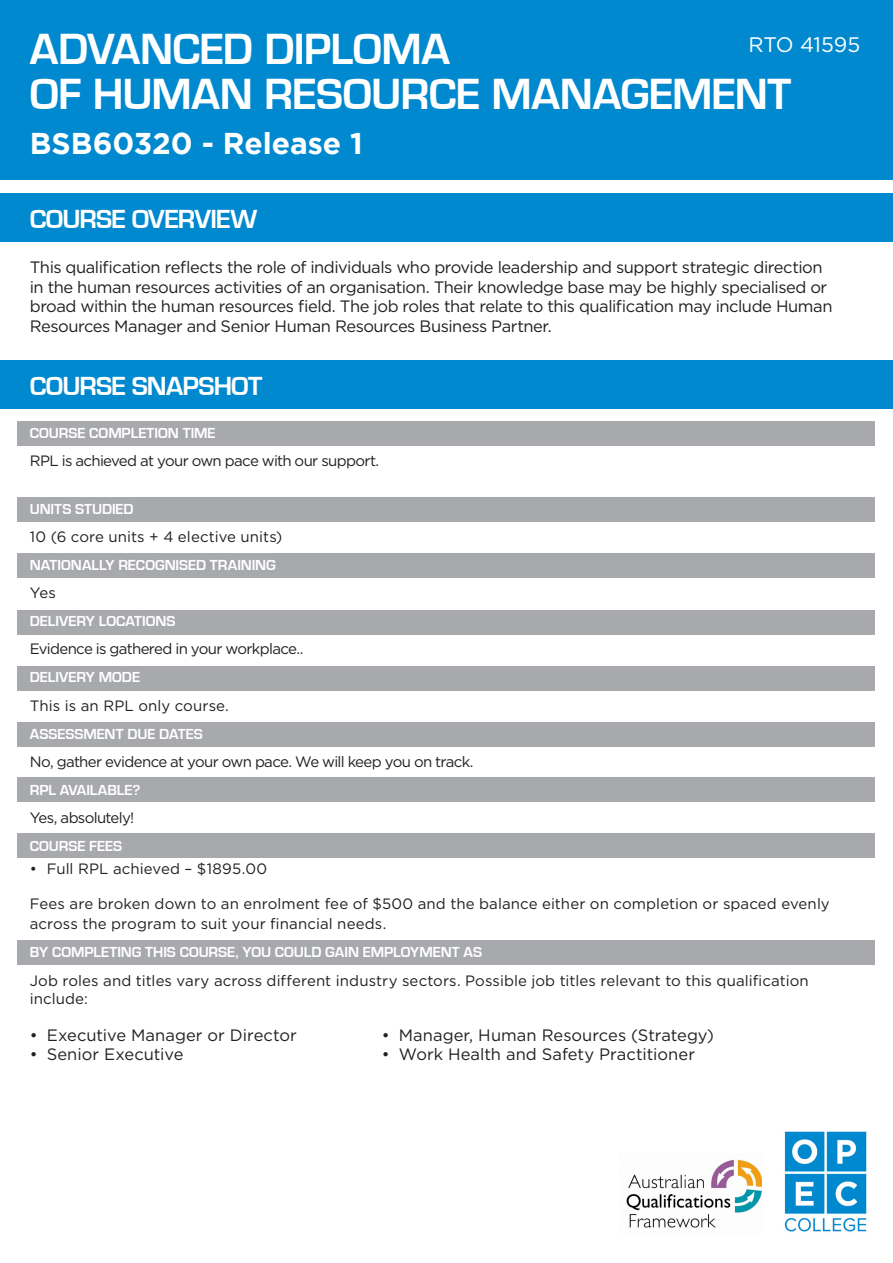
<style>
.page{position:relative;width:893px;height:1263px;background:#fff}
.page>*{position:absolute;margin:0;border:0;box-sizing:border-box;transform-origin:0 0}
.t1{font:700 45px "Eurostile";letter-spacing:-.015em;color:#fff}
.t2{font:700 30px "Gotham";letter-spacing:-.005em;color:#fff}
.t3{font:700 27px "Eurostile";letter-spacing:-.03em;color:#fff}
.t4{font:21px "Gotham";letter-spacing:-.01em;color:#fff}
.t5{font:16.5px/19.8px "Gotham";letter-spacing:-.025em;color:#231f20}
.t6{font:16.5px "Gotham";color:#231f20}
.t7{font:16.5px "Gotham";letter-spacing:.005em;color:#231f20}
.t8{font:16.5px "Gotham";letter-spacing:-.005em;color:#231f20}
.Body{font:15px/18px "Gotham";color:#231f20}
.t9{font:700 15px "Eurostile";color:#fff}
.Body-2{font:15px "Gotham";letter-spacing:-.045em;color:#231f20}
.Body-3{font:15px "Gotham";letter-spacing:-.05em;color:#231f20}
</style>
<div class="page">
<img style="left:784px;top:1131px;width:83px;height:101px">
<img style="left:626px;top:1159px;width:136px;height:69px">
<div style="left:0;top:0;width:893px;height:180px;background:#0089cf"></div>
<div style="left:17px;top:941px;width:858px;height:24px;background:#a8a9ad"></div>
<div style="left:0;top:193px;width:893px;height:49px;background:#0089cf"></div>
<div style="left:0;top:360px;width:893px;height:49px;background:#0089cf"></div>
<div style="left:17px;top:422px;width:858px;height:24px;background:#a8a9ad"></div>
<div style="left:17px;top:497px;width:858px;height:24px;background:#a8a9ad"></div>
<div style="left:17px;top:553px;width:858px;height:24px;background:#a8a9ad"></div>
<div style="left:17px;top:610px;width:858px;height:25px;background:#a8a9ad"></div>
<div style="left:17px;top:666px;width:858px;height:24px;background:#a8a9ad"></div>
<div style="left:17px;top:722px;width:858px;height:24px;background:#a8a9ad"></div>
<div style="left:17px;top:778px;width:858px;height:24px;background:#a8a9ad"></div>
<div style="left:17px;top:833px;width:858px;height:25px;background:#a8a9ad"></div>
<p class="t1" style="left:30px;top:25px;width:422px">ADVANCED DIPLOMA</p>
<p class="t1" style="left:30px;top:70px;width:763px">OF HUMAN RESOURCE MANAGEMENT</p>
<p class="t2" style="left:30px;top:126px;width:335px">BSB60320 - Release 1</p>
<p class="t4" style="left:748px;top:33px;width:113px">RTO 41595</p>
<p class="t3" style="left:30px;top:204px;width:229px">COURSE OVERVIEW</p>
<p class="t5" style="left:30px;top:257px;width:804px">This qualification reflects the role of individuals who provide leadership and support strategic direction in the human resources activities of an organisation. Their knowledge base may be highly specialised or broad within the human resources field. The job roles that relate to this qualification may include Human Resources Manager and Senior Human Resources Business Partner.</p>
<p class="t3" style="left:30px;top:371px;width:234px">COURSE SNAPSHOT</p>
<p class="t9" style="left:30px;top:425px;width:187px">COURSE COMPLETION TIME</p>
<p class="Body-2" style="left:30px;top:452px;width:351px">RPL is achieved at your own pace with our support.</p>
<p class="t9" style="left:30px;top:501px;width:105px">UNITS STUDIED</p>
<p class="Body" style="left:30px;top:528px;width:254px">10 (6 core units + 4 elective units)</p>
<p class="t9" style="left:30px;top:557px;width:248px">NATIONALLY RECOGNISED TRAINING</p>
<p class="Body" style="left:30px;top:584px;width:28px">Yes</p>
<p class="t9" style="left:30px;top:613px;width:147px">DELIVERY LOCATIONS</p>
<p class="Body-2" style="left:30px;top:641px;width:275px">Evidence is gathered in your workplace..</p>
<p class="t9" style="left:30px;top:669px;width:112px">DELIVERY MODE</p>
<p class="Body" style="left:30px;top:696px;width:201px">This is an RPL only course.</p>
<p class="t9" style="left:30px;top:725px;width:175px">ASSESSMENT DUE DATES</p>
<p class="Body-3" style="left:30px;top:753px;width:445px">No, gather evidence at your own pace. We will keep you on track.</p>
<p class="t9" style="left:30px;top:781px;width:112px">RPL AVAILABLE?</p>
<p class="Body-3" style="left:30px;top:809px;width:106px">Yes, absolutely!</p>
<p class="t9" style="left:30px;top:837px;width:94px">COURSE FEES</p>
<p class="Body" style="left:30px;top:859px;width:239px">• Full RPL achieved – $1895.00</p>
<p class="Body" style="left:30px;top:894px;width:801px;line-height:19.5px">Fees are broken down to an enrolment fee of $500 and the balance either on completion or spaced evenly across the program to suit your financial needs.</p>
<p class="t9" style="left:30px;top:944px;width:454px">BY COMPLETING THIS COURSE, YOU COULD GAIN EMPLOYMENT AS</p>
<p class="Body" style="left:30px;top:971px;width:780px">Job roles and titles vary across different industry sectors. Possible job titles relevant to this qualification include:</p>
<p class="t7" style="left:30px;top:1025px;width:269px">• Executive Manager or Director</p>
<p class="t8" style="left:30px;top:1045px;width:155px">• Senior Executive</p>
<p class="t6" style="left:382px;top:1025px;width:334px">• Manager, Human Resources (Strategy)</p>
<p class="t6" style="left:382px;top:1045px;width:315px">• Work Health and Safety Practitioner</p>
</div>
